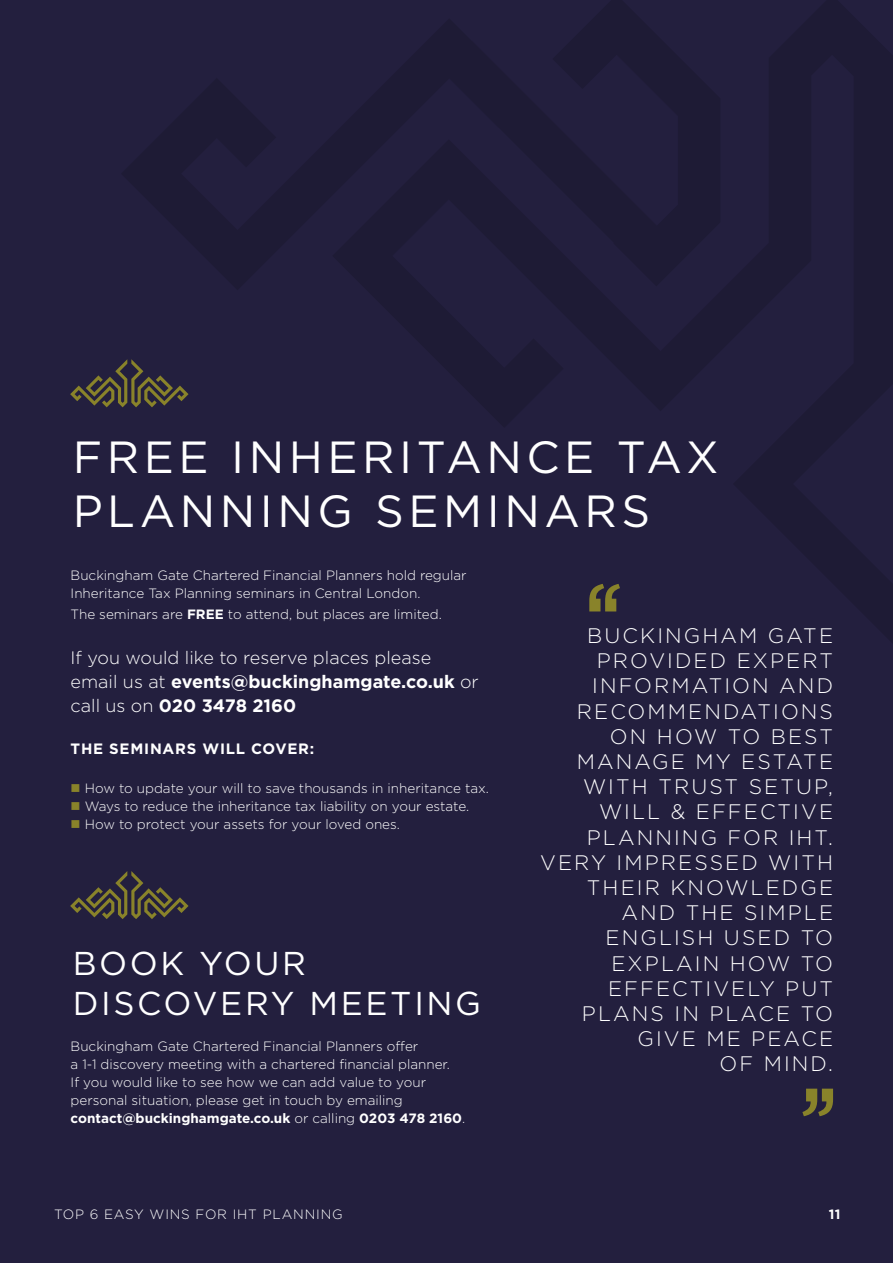
<style>
.page{position:relative;width:893px;height:1263px;background:#231f3e}
.page>*{position:absolute;margin:0;border:0;box-sizing:border-box;transform-origin:0 0}
.t1{font:45px/54px "Gotham HTF";letter-spacing:.1em;color:#fff}
.t2{font:33px/39.6px "Gotham HTF";letter-spacing:.08em;color:#fff}
.t3{font:300 21px/25.2px "Gotham HTF";letter-spacing:.1em;color:#fff;text-align:right}
.t4{font:300 18px/24px "Gotham HTF";color:#fff}
.t5{font:700 15px "Gotham HTF";letter-spacing:.05em;color:#fff}
.t6{font:300 13.5px/18px "Gotham HTF";color:#fff}
.t7{font:300 13.5px "Gotham HTF";letter-spacing:.06em;color:#fff}
.t8{font:700 13.5px "Gotham HTF";color:#fff}
.s1{font-weight:700}
.s2{color:#89832a}
</style>
<div class="page">
<svg style="left:70px;top:359px;width:119px;height:48px"></svg>
<svg style="left:70px;top:871px;width:119px;height:48px"></svg>
<svg style="left:589px;top:584px;width:31px;height:27px"></svg>
<svg style="left:802px;top:1089px;width:31px;height:27px"></svg>
<h1 class="t1" style="left:73px;top:429px;width:648px">FREE INHERITANCE TAX<br>PLANNING SEMINARS</h1>
<p class="t6" style="left:71px;top:566px;width:398px">Buckingham Gate Chartered Financial Planners hold regular<br>Inheritance Tax Planning seminars in Central London.</p>
<p class="t6" style="left:71px;top:605px;width:373px">The seminars are <span class="s1">FREE</span> to attend, but places are limited.</p>
<h3 class="t4" style="left:71px;top:645px;width:410px">If you would like to reserve places please email us at <span class="s1">events@buckinghamgate.co.uk</span> or call us on <span class="s1">020 3478 2160</span></h3>
<p class="t5" style="left:71px;top:740px;width:245px">THE SEMINARS WILL COVER:</p>
<p class="t6" style="left:71px;top:779px;width:420px"><span class="s2">■</span> How to update your will to save thousands in inheritance tax.</p>
<p class="t6" style="left:71px;top:797px;width:400px"><span class="s2">■</span> Ways to reduce the inheritance tax liability on your estate.</p>
<p class="t6" style="left:71px;top:815px;width:331px"><span class="s2">■</span> How to protect your assets for your loved ones.</p>
<h2 class="t2" style="left:73px;top:943px;width:410px">BOOK YOUR<br>DISCOVERY MEETING</h2>
<p class="t6" style="left:71px;top:1037px;width:396px">Buckingham Gate Chartered Financial Planners offer<br>a 1-1 discovery meeting with a chartered financial planner.<br>If you would like to see how we can add value to your personal situation, please get in touch by emailing <span class="s1">contact@buckinghamgate.co.uk</span> or calling <span class="s1">0203 478 2160</span>.</p>
<p class="t3" style="left:540px;top:623px;width:294px">BUCKINGHAM GATE<br>PROVIDED EXPERT<br>INFORMATION AND<br>RECOMMENDATIONS<br>ON HOW TO BEST<br>MANAGE MY ESTATE<br>WITH TRUST SETUP,<br>WILL &amp; EFFECTIVE<br>PLANNING FOR IHT.<br>VERY IMPRESSED WITH<br>THEIR KNOWLEDGE<br>AND THE SIMPLE<br>ENGLISH USED TO<br>EXPLAIN HOW TO<br>EFFECTIVELY PUT<br>PLANS IN PLACE TO<br>GIVE ME PEACE<br>OF MIND.</p>
<p class="t7" style="left:54px;top:1207px;width:290px">TOP 6 EASY WINS FOR IHT PLANNING</p>
<p class="t8" style="left:829px;top:1206px;width:13px">11</p>
</div>
